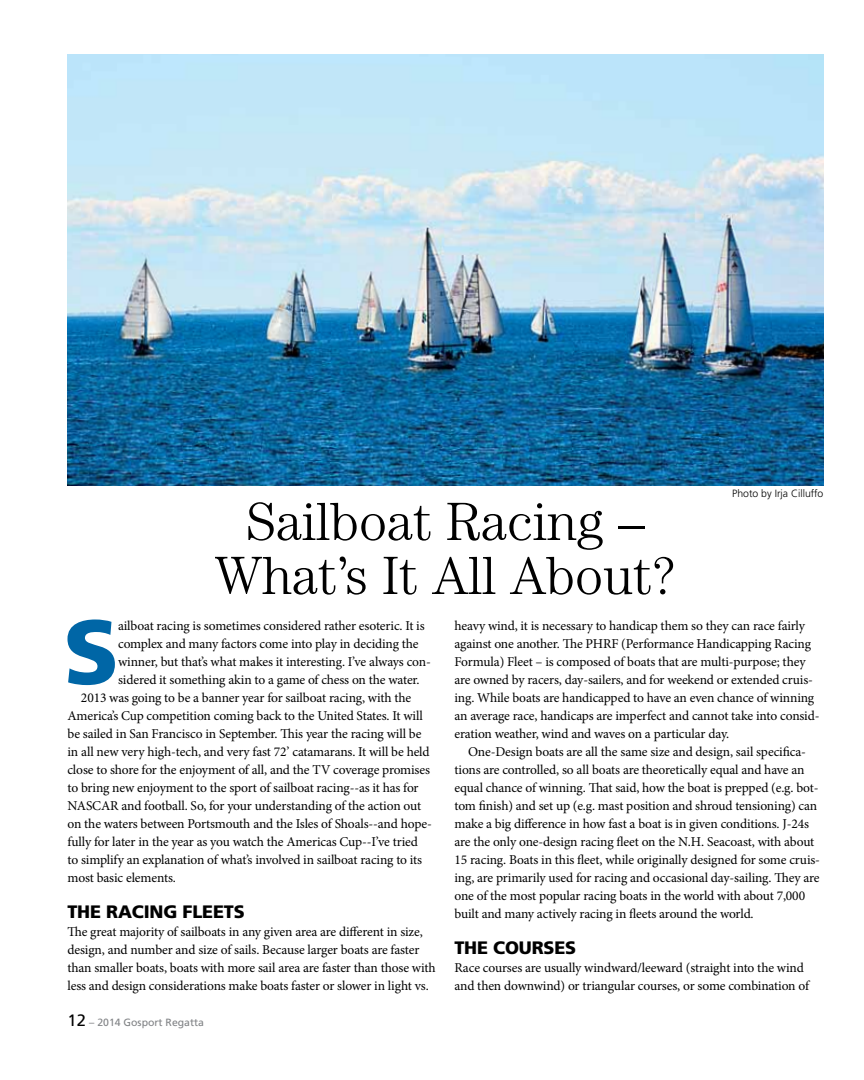
<style>
.page{position:relative;width:864px;height:1080px;background:#fff}
.page>*{position:absolute;margin:0;border:0;box-sizing:border-box;transform-origin:0 0}
.t1{font:900 90.9px "Frutiger";color:#0066a6}
.t2{font:300 54px/54px "Century";color:#000;text-align:center}
.t3{font:900 18px "Frutiger";letter-spacing:-.01em;color:#000}
.t4{font:13.5px/18px "Minion Pro";letter-spacing:-.01em;color:#000}
.t5{font:10.5px "Frutiger";color:#808285}
.t6{font:300 10.5px "Frutiger";color:#000}
.s1{font-size:16.5px;color:#000}
</style>
<div class="page">
<img style="left:68px;top:54px;width:756px;height:432px">
<h2 class="t2" style="left:215px;top:494px;width:463px">Sailboat Racing –<br>What’s It All About?</h2>
<p class="t6" style="left:732px;top:488px;width:93px">Photo by Irja Cilluffo</p>
<h1 class="t1" style="left:63px;top:597px;width:49px">S</h1>
<p class="t4" style="left:118px;top:617px;width:308px">ailboat racing is sometimes considered rather esoteric. It is</p>
<p class="t4" style="left:118px;top:635px;width:302px">complex and many factors come into play in deciding the</p>
<p class="t4" style="left:118px;top:653px;width:314px">winner, but that’s what makes it interesting. I’ve always con-</p>
<p class="t4" style="left:118px;top:671px;width:303px">sidered it something akin to a game of chess on the water.</p>
<p class="t4" style="left:81px;top:689px;width:332px">2013 was going to be a banner year for sailboat racing, with the</p>
<p class="t4" style="left:67px;top:707px;width:357px">America’s Cup competition coming back to the United States. It will</p>
<p class="t4" style="left:67px;top:725px;width:356px">be sailed in San Francisco in September. This year the racing will be</p>
<p class="t4" style="left:67px;top:743px;width:364px">in all new very high-tech, and very fast 72’ catamarans. It will be held</p>
<p class="t4" style="left:67px;top:761px;width:364px">close to shore for the enjoyment of all, and the TV coverage promises</p>
<p class="t4" style="left:67px;top:779px;width:353px">to bring new enjoyment to the sport of sailboat racing--as it has for</p>
<p class="t4" style="left:67px;top:797px;width:355px">NASCAR and football. So, for your understanding of the action out</p>
<p class="t4" style="left:67px;top:815px;width:366px">on the waters between Portsmouth and the Isles of Shoals--and hope-</p>
<p class="t4" style="left:67px;top:833px;width:352px">fully for later in the year as you watch the Americas Cup--I’ve tried</p>
<p class="t4" style="left:67px;top:851px;width:356px">to simplify an explanation of what’s involved in sailboat racing to its</p>
<p class="t4" style="left:67px;top:869px;width:110px">most basic elements.</p>
<h3 class="t3" style="left:68px;top:901px;width:64px">THE RACING</h3>
<h3 class="t3" style="left:183px;top:901px;width:64px">FLEETS</h3>
<p class="t4" style="left:68px;top:923px;width:370px">The great majority of sailboats in any given area are different in size, design, and number and size of sails. Because larger boats are faster than smaller boats, boats with more sail area are faster than those with less and design considerations make boats faster or slower in light vs.</p>
<p class="t5" style="left:68px;top:1016px;width:138px"><span class="s1">12</span> – 2014 Gosport Regatta</p>
<p class="t4" style="left:455px;top:617px;width:367px">heavy wind, it is necessary to handicap them so they can race fairly against one another. The PHRF (Performance Handicapping Racing Formula) Fleet – is composed of boats that are multi-purpose; they are owned by racers, day-sailers, and for weekend or extended cruis&shy;ing. While boats are handicapped to have an even chance of winning an average race, handicaps are imperfect and cannot take into consid&shy;eration weather, wind and waves on a particular day.</p>
<p class="t4" style="left:455px;top:743px;width:367px;text-indent:14px">One-Design boats are all the same size and design, sail specifica&shy;tions are controlled, so all boats are theoretically equal and have an equal chance of winning. That said, how the boat is prepped (e.g. bot&shy;tom finish) and set up (e.g. mast position and shroud tensioning) can make a big difference in how fast a boat is in given conditions. J-24s are the only one-design racing fleet on the N.H. Seacoast, with about 15 racing. Boats in this fleet, while originally designed for some cruis&shy;ing, are primarily used for racing and occasional day-sailing. They are one of the most popular racing boats in the world with about 7,000 built and many actively racing in fleets around the world.</p>
<h3 class="t3" style="left:454px;top:937px;width:65px">THE COUR</h3>
<h3 class="t3" style="left:544px;top:937px;width:34px">SES</h3>
<p class="t4" style="left:454px;top:959px;width:356px">Race courses are usually windward/leeward (straight into the wind and then downwind) or triangular courses, or some combination of</p>
</div>
